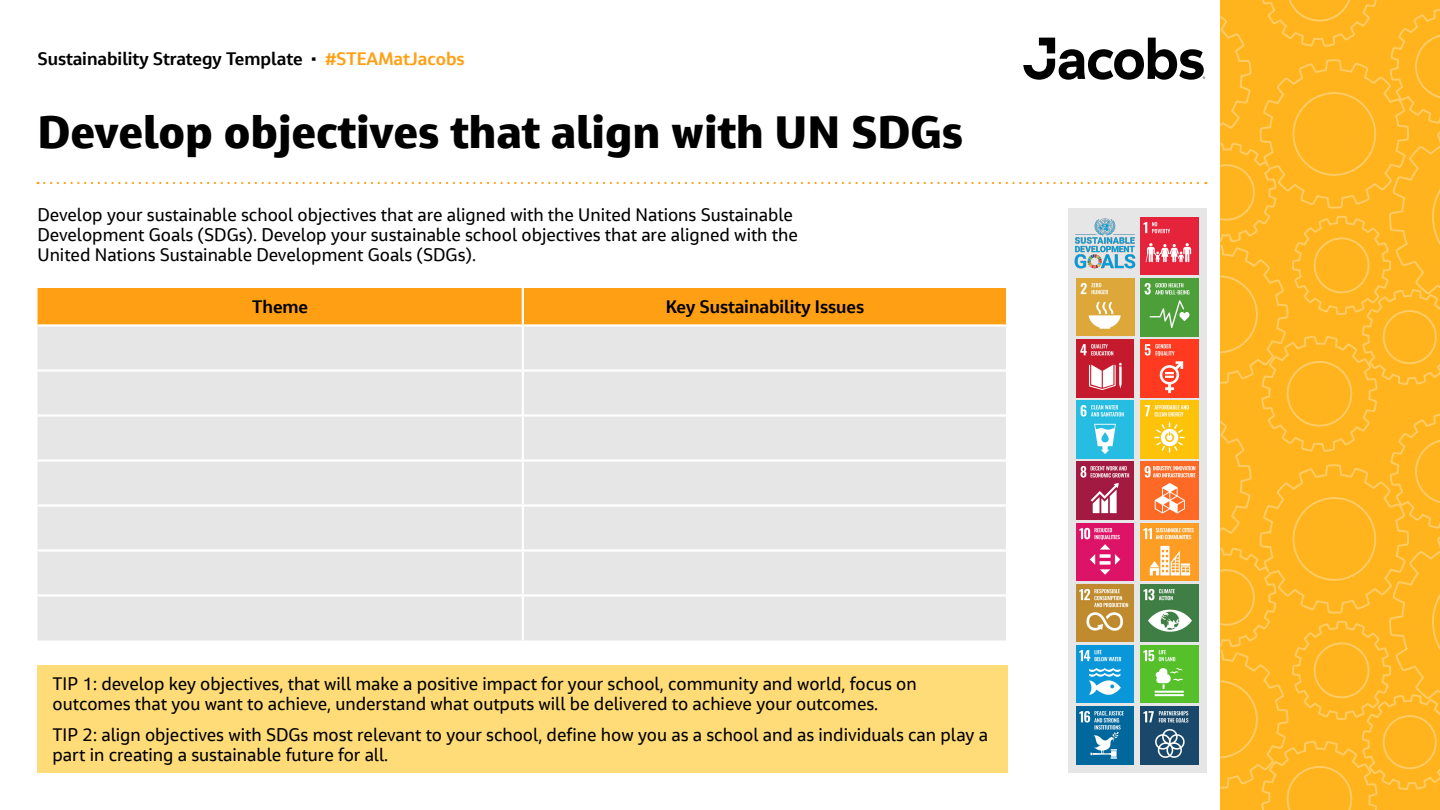
<style>
.page{position:relative;width:1440px;height:810px;background:#fff}
.page>*{position:absolute;margin:0;border:0;box-sizing:border-box;transform-origin:0 0}
.t1{font:800 45px "Jacobs Chronos";color:#000}
.t2{font:18px/20.2px "Jacobs Chronos";color:#000}
.t3{font:700 18px "Jacobs Chronos";color:#000}
.s1{color:#ffa014}
</style>
<div class="page">
<svg style="left:1023px;top:38px;width:182px;height:42px"></svg>
<svg style="left:1220px;top:0;width:220px;height:810px;background:#ffb624"></svg>
<svg style="left:38px;top:182px;width:1168px;height:2px"></svg>
<div style="left:38px;top:288px;width:968px;height:36px;background:#ffa014"></div>
<div style="left:38px;top:327px;width:968px;height:313px;background:#e6e6e6"></div>
<hr style="left:522px;top:288px;width:2px;height:36px;background:#fff">
<hr style="left:522px;top:327px;width:2px;height:42px;background:#fff">
<hr style="left:38px;top:369px;width:485px;height:3px;background:#fff">
<hr style="left:523px;top:369px;width:485px;height:3px;background:#fff">
<hr style="left:522px;top:372px;width:2px;height:42px;background:#fff">
<hr style="left:38px;top:414px;width:485px;height:3px;background:#fff">
<hr style="left:523px;top:414px;width:485px;height:3px;background:#fff">
<hr style="left:522px;top:417px;width:2px;height:42px;background:#fff">
<hr style="left:38px;top:459px;width:485px;height:3px;background:#fff">
<hr style="left:523px;top:459px;width:485px;height:3px;background:#fff">
<hr style="left:522px;top:462px;width:2px;height:42px;background:#fff">
<hr style="left:38px;top:504px;width:485px;height:3px;background:#fff">
<hr style="left:523px;top:504px;width:485px;height:3px;background:#fff">
<hr style="left:522px;top:507px;width:2px;height:42px;background:#fff">
<hr style="left:38px;top:549px;width:485px;height:3px;background:#fff">
<hr style="left:523px;top:549px;width:485px;height:3px;background:#fff">
<hr style="left:522px;top:552px;width:2px;height:42px;background:#fff">
<hr style="left:38px;top:594px;width:485px;height:3px;background:#fff">
<hr style="left:523px;top:594px;width:485px;height:3px;background:#fff">
<hr style="left:522px;top:597px;width:2px;height:43px;background:#fff">
<div style="left:38px;top:665px;width:970px;height:107px;background:#ffdc78"></div>
<div style="left:1068px;top:208px;width:138px;height:564px;background:#e7e6e6"></div>
<img style="left:1141px;top:217px;width:57px;height:58px">
<img style="left:1077px;top:279px;width:58px;height:57px">
<img style="left:1141px;top:279px;width:57px;height:57px">
<img style="left:1076px;top:340px;width:58px;height:57px">
<img style="left:1141px;top:340px;width:57px;height:57px">
<img style="left:1076px;top:401px;width:58px;height:57px">
<img style="left:1141px;top:401px;width:57px;height:57px">
<img style="left:1076px;top:462px;width:58px;height:57px">
<img style="left:1141px;top:462px;width:57px;height:57px">
<img style="left:1076px;top:523px;width:58px;height:58px">
<img style="left:1141px;top:523px;width:57px;height:58px">
<img style="left:1076px;top:584px;width:58px;height:58px">
<img style="left:1141px;top:584px;width:57px;height:58px">
<img style="left:1076px;top:645px;width:58px;height:58px">
<img style="left:1141px;top:645px;width:57px;height:58px">
<img style="left:1076px;top:707px;width:58px;height:57px">
<img style="left:1141px;top:707px;width:57px;height:57px">
<img style="left:1074px;top:218px;width:62px;height:51px">
<p class="t3" style="left:38px;top:47px;width:429px">Sustainability Strategy Template • <span class="s1">#STEAMatJacobs</span></p>
<h1 class="t1" style="left:38px;top:103px;width:927px">Develop objectives that align with UN SDGs</h1>
<p class="t2" style="left:38px;top:204px;width:762px">Develop your sustainable school objectives that are aligned with the United Nations Sustainable<br>Development Goals (SDGs). Develop your sustainable school objectives that are aligned with the<br>United Nations Sustainable Development Goals (SDGs).</p>
<p class="t3" style="left:252px;top:295px;width:57px">Theme</p>
<p class="t3" style="left:666px;top:295px;width:200px">Key Sustainability Issues</p>
<p class="t2" style="left:52px;top:673px;width:866px">TIP 1: develop key objectives, that will make a positive impact for your school, community and world, focus on outcomes that you want to achieve, understand what outputs will be delivered to achieve your outcomes.</p>
<p class="t2" style="left:52px;top:724px;width:937px">TIP 2: align objectives with SDGs most relevant to your school, define how you as a school and as individuals can play a part in creating a sustainable future for all.</p>
</div>
